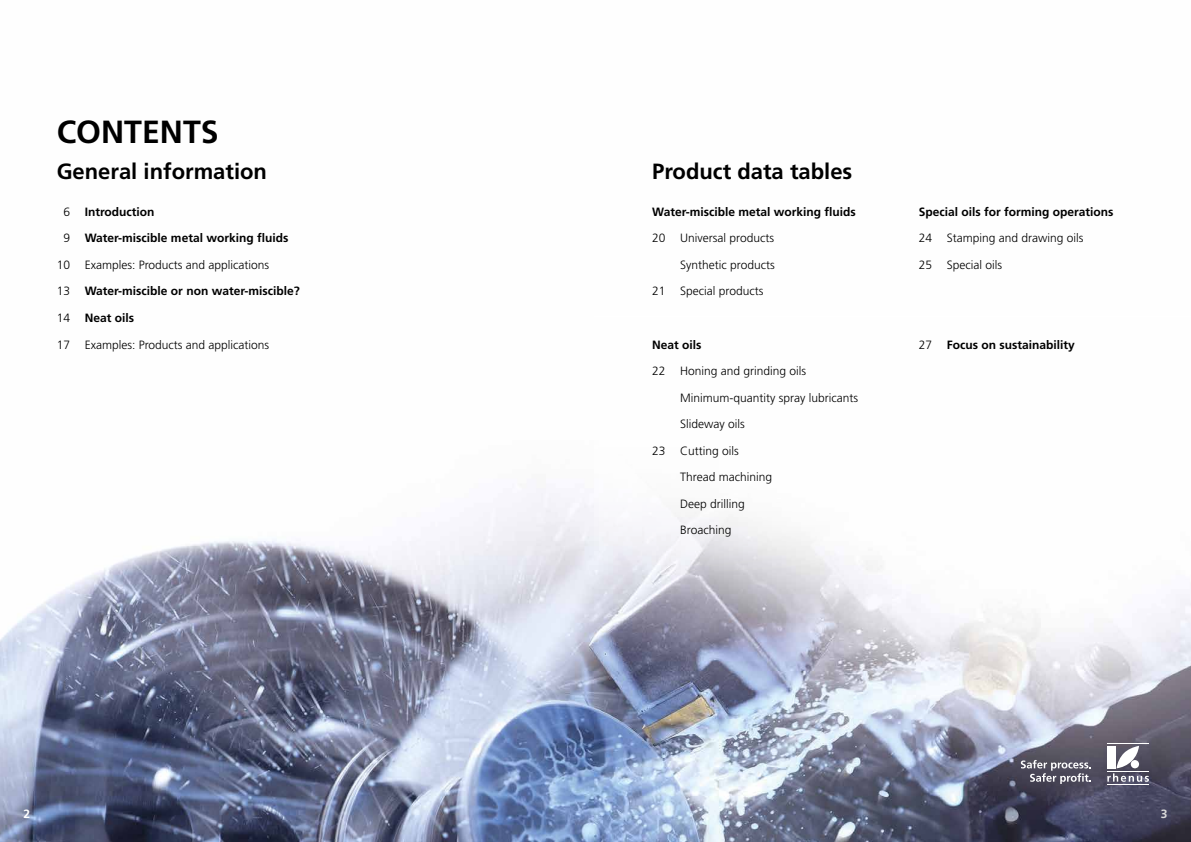
<style>
.page{position:relative;width:1191px;height:842px;background:#fff}
.page>*{position:absolute;margin:0;border:0;box-sizing:border-box;transform-origin:0 0}
.t1{font:700 32px "Frutiger LT Pro";color:#000}
.t2{font:700 22px "Frutiger LT Pro";color:#000}
.t3{font:300 12px "Frutiger LT Pro";color:#000}
.t4{font:700 12px "Frutiger LT Pro";color:#000}
.t5{font:700 12px "Frutiger LT Pro";color:#fff}
.t6{font:700 12px "Frutiger LT Pro";color:#dadada}
.s1{font-weight:300}
</style>
<div class="page">
<img style="left:0;top:488px;width:1191px;height:354px">
<div style="left:599px;top:316px;width:592px;height:258px;background:#fff"></div>
<svg style="left:1107px;top:746px;width:42px;height:36px"></svg>
<div style="left:1107px;top:746px;width:9px;height:22px;background:#fff"></div>
<div style="left:1130px;top:760px;width:9px;height:8px;background:#fff;border-radius:50%"></div>
<hr style="left:1107px;top:743px;width:42px;height:1px;background:#fff">
<hr style="left:1107px;top:771px;width:42px;height:1px;background:#fff">
<hr style="left:1107px;top:784px;width:42px;height:1px;background:#fff">
<svg style="left:1020px;top:760px;width:71px;height:24px;background:#74727e"></svg>
<h1 class="t1" style="left:57px;top:113px;width:163px">CONTENTS</h1>
<h2 class="t2" style="left:57px;top:158px;width:212px">General information</h2>
<h2 class="t2" style="left:652px;top:158px;width:202px">Product data tables</h2>
<p class="t4" style="left:63px;top:205px;width:93px"><span class="s1">6</span> Introduction</p>
<p class="t4" style="left:63px;top:231px;width:226px"><span class="s1">9</span> Water-miscible metal working fluids</p>
<p class="t3" style="left:57px;top:258px;width:214px">10 Examples: Products and applications</p>
<p class="t4" style="left:57px;top:284px;width:244px"><span class="s1">13</span> Water-miscible or non water-miscible?</p>
<p class="t4" style="left:57px;top:311px;width:79px"><span class="s1">14</span> Neat oils</p>
<p class="t3" style="left:57px;top:337px;width:214px">17 Examples: Products and applications</p>
<p class="t4" style="left:652px;top:205px;width:205px">Water-miscible metal working fluids</p>
<p class="t3" style="left:652px;top:231px;width:123px">20 Universal products</p>
<p class="t3" style="left:680px;top:258px;width:96px">Synthetic products</p>
<p class="t3" style="left:652px;top:284px;width:113px">21 Special products</p>
<p class="t4" style="left:652px;top:337px;width:51px">Neat oils</p>
<p class="t3" style="left:652px;top:364px;width:156px">22 Honing and grinding oils</p>
<p class="t3" style="left:680px;top:390px;width:179px">Minimum-quantity spray lubricants</p>
<p class="t3" style="left:680px;top:417px;width:66px">Slideway oils</p>
<p class="t3" style="left:652px;top:443px;width:88px">23 Cutting oils</p>
<p class="t3" style="left:680px;top:470px;width:93px">Thread machining</p>
<p class="t3" style="left:680px;top:496px;width:66px">Deep drilling</p>
<p class="t3" style="left:680px;top:523px;width:53px">Broaching</p>
<p class="t4" style="left:918px;top:205px;width:196px">Special oils for forming operations</p>
<p class="t3" style="left:918px;top:231px;width:166px">24 Stamping and drawing oils</p>
<p class="t3" style="left:918px;top:258px;width:85px">25 Special oils</p>
<p class="t4" style="left:918px;top:337px;width:157px"><span class="s1">27</span> Focus on sustainability</p>
<p class="t5" style="left:24px;top:807px;width:8px">2</p>
<p class="t6" style="left:1160px;top:807px;width:8px">3</p>
</div>
